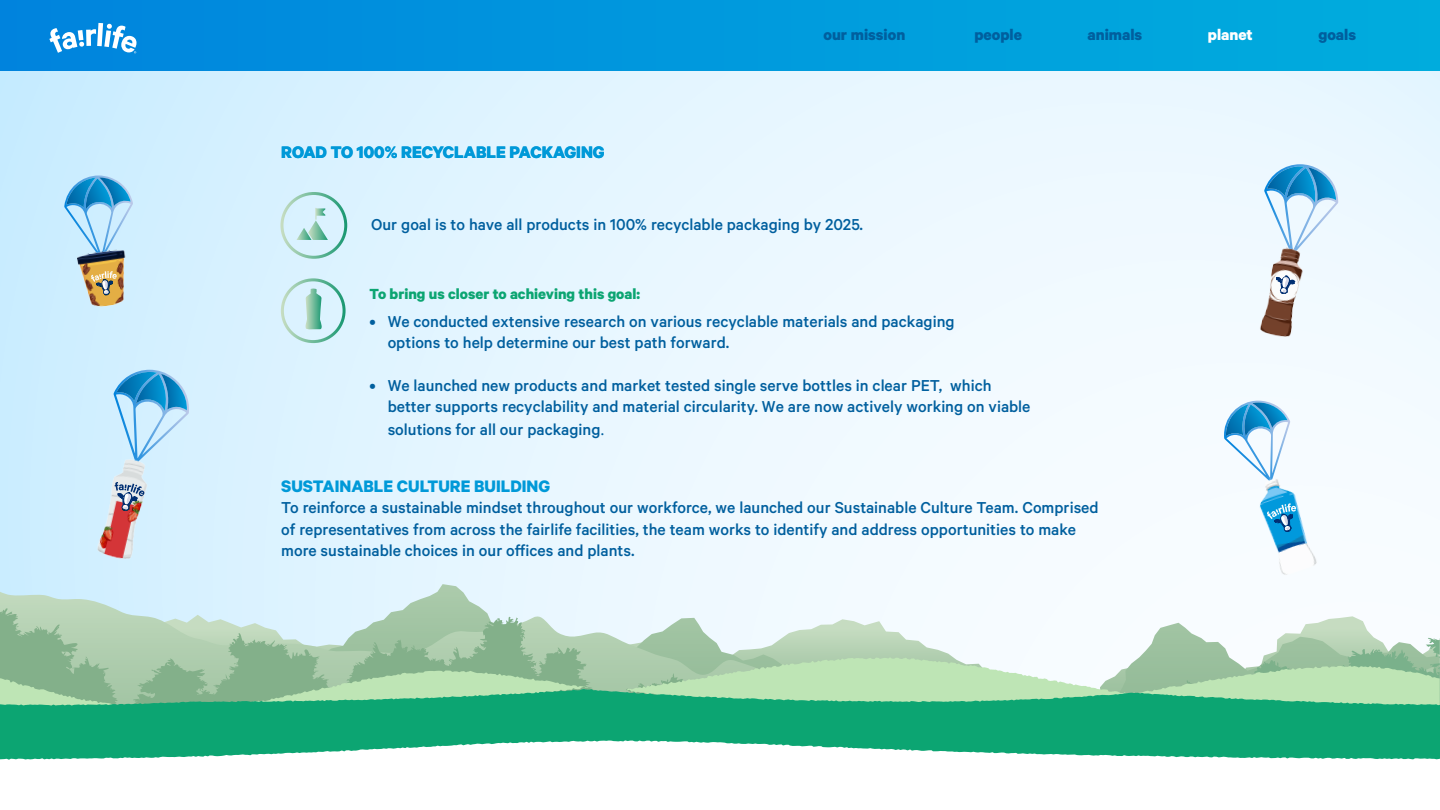
<style>
.page{position:relative;width:1440px;height:810px;background:#fff}
.page>*{position:absolute;margin:0;border:0;box-sizing:border-box;transform-origin:0 0}
.t1{font:700 18.75px "Calibre";color:#0099d8}
.t2{font:500 17.77px/21.4px "Calibre";color:#005f9e}
.t3{font:700 17.25px "Calibre";color:#005f9e}
.t4{font:700 17.25px "Calibre";color:#fff}
.t5{font:700 16.5px "Calibre";color:#0ca572}
.s1{font-family:"Minion Pro";font-weight:400}
</style>
<div class="page">
<div style="left:0;top:0;width:1440px;height:810px;background:linear-gradient(to right,#d1efff,#f8fcff)"></div>
<svg style="left:0;top:584px;width:1440px;height:24px"></svg>
<svg style="left:0;top:592px;width:1434px;height:16px"></svg>
<svg style="left:0;top:608px;width:1440px;height:58px"></svg>
<svg style="left:627px;top:657px;width:514px;height:9px"></svg>
<svg style="left:0;top:666px;width:1440px;height:23px;background:#abd1aa"></svg>
<svg style="left:0;top:689px;width:1440px;height:51px;background:#2daf7d"></svg>
<svg style="left:0;top:740px;width:1440px;height:70px"></svg>
<svg style="left:297px;top:208px;width:31px;height:32px"></svg>
<div style="left:280px;top:192px;width:67px;height:67px;border:3px solid #fff;border-radius:50%"></div>
<div style="left:281px;top:278px;width:65px;height:65px;border:3px solid #fff;border-radius:50%"></div>
<svg style="left:305px;top:289px;width:17px;height:41px"></svg>
<img style="left:75px;top:248px;width:59px;height:64px">
<svg style="left:64px;top:176px;width:69px;height:119px;background:#9cbfcd"></svg>
<svg style="left:1223px;top:400px;width:67px;height:89px"></svg>
<img style="left:1249px;top:472px;width:73px;height:107px">
<svg style="left:1267px;top:503px;width:29px;height:29px"></svg>
<svg style="left:1264px;top:164px;width:74px;height:99px"></svg>
<img style="left:1257px;top:245px;width:51px;height:95px">
<svg style="left:1276px;top:276px;width:19px;height:18px"></svg>
<div style="left:0;top:0;width:1440px;height:70px;background:linear-gradient(to right,#0084dd,#00aedd)"></div>
<svg style="left:49px;top:23px;width:88px;height:30px"></svg>
<svg style="left:114px;top:370px;width:76px;height:101px;background:#95cdec"></svg>
<img style="left:89px;top:452px;width:70px;height:112px">
<svg style="left:115px;top:482px;width:29px;height:29px"></svg>
<p class="t1" style="left:281px;top:140px;width:325px">ROAD TO 100% RECYCLABLE PACKAGING</p>
<p class="t3" style="left:824px;top:24px;width:83px">our mission</p>
<p class="t3" style="left:974px;top:24px;width:49px">people</p>
<p class="t3" style="left:1088px;top:24px;width:56px">animals</p>
<p class="t4" style="left:1208px;top:24px;width:46px">planet</p>
<p class="t3" style="left:1318px;top:24px;width:39px">goals</p>
<p class="t2" style="left:371px;top:213px;width:494px">Our goal is to have all products in 100% recyclable packaging by 2025.</p>
<p class="t5" style="left:370px;top:284px;width:272px">To bring us closer to achieving this goal:</p>
<p class="t2" style="left:388px;top:310px;width:568px;text-indent:-18px">• We conducted extensive research on various recyclable materials and packaging options to help determine our best path forward.</p>
<p class="t2" style="left:388px;top:374px;width:644px;line-height:22px;text-indent:-18px">• We launched new products and market tested single serve bottles in clear PET, which better supports recyclability and material circularity. We are now actively working on viable solutions for all our packaging<span class="s1">.</span></p>
<p class="t1" style="left:281px;top:475px;width:270px">SUSTAINABLE CULTURE BUILDING</p>
<p class="t2" style="left:281px;top:497px;width:819px">To reinforce a sustainable mindset throughout our workforce, we launched our Sustainable Culture Team. Comprised of representatives from across the fairlife facilities, the team works to identify and address opportunities to make more sustainable choices in our offices and plants.</p>
</div>
